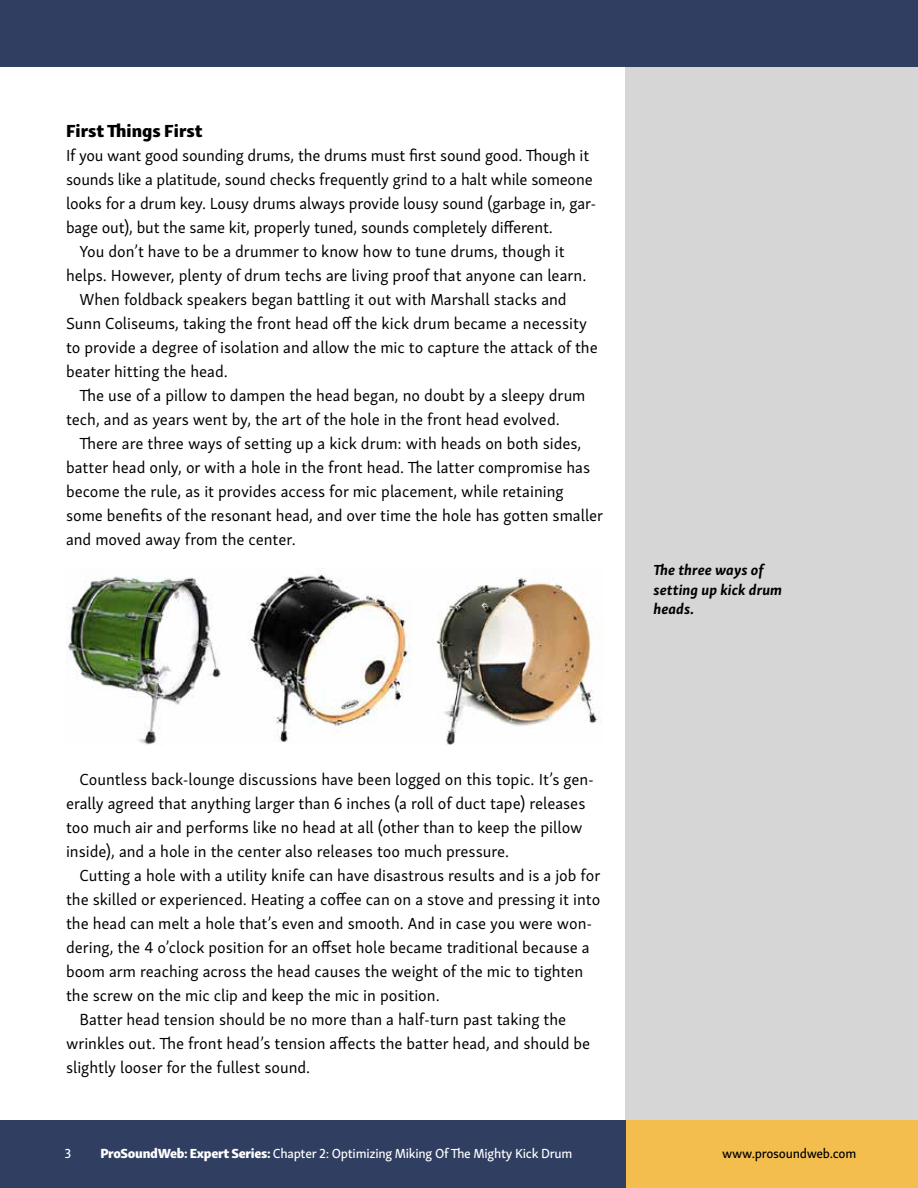
<style>
.page{position:relative;width:918px;height:1188px;background:#fff}
.page>*{position:absolute;margin:0;border:0;box-sizing:border-box;transform-origin:0 0}
.t1{font:18px "Skolar Sans Eb";color:#000}
.t2{font:16.5px/24px "Skolar Sans";color:#000}
.t3{font:italic 700 15px/19.5px "Skolar Sans";letter-spacing:.005em;color:#000}
.t4{font:13.5px "Skolar Sans Me";letter-spacing:-.02em;color:#fff}
.t5{font:13.5px "Skolar Sans Me";letter-spacing:-.02em;color:#000}
.s1{font-family:"Skolar Sans Eb"}
</style>
<div class="page">
<div style="left:626px;top:54px;width:292px;height:1134px;background:#d7d6d6"></div>
<div style="left:0;top:0;width:918px;height:68px;background:#303f61"></div>
<div style="left:0;top:1120px;width:627px;height:68px;background:#303f61"></div>
<div style="left:626px;top:1120px;width:292px;height:68px;background:#f3be4d"></div>
<img style="left:66px;top:570px;width:536px;height:175px">
<p class="t1" style="left:66px;top:115px;width:138px">First Things First</p>
<p class="t2" style="left:66px;top:142px;width:525px">If you want good sounding drums, the drums must first sound good. Though it</p>
<p class="t2" style="left:66px;top:166px;width:528px">sounds like a platitude, sound checks frequently grind to a halt while someone</p>
<p class="t2" style="left:66px;top:190px;width:532px">looks for a drum key. Lousy drums always provide lousy sound (garbage in, gar-</p>
<p class="t2" style="left:66px;top:214px;width:488px">bage out), but the same kit, properly tuned, sounds completely different.</p>
<p class="t2" style="left:79px;top:238px;width:487px">You don’t have to be a drummer to know how to tune drums, though it</p>
<p class="t2" style="left:66px;top:262px;width:522px">helps. However, plenty of drum techs are living proof that anyone can learn.</p>
<p class="t2" style="left:79px;top:286px;width:489px">When foldback speakers began battling it out with Marshall stacks and</p>
<p class="t2" style="left:66px;top:310px;width:522px">Sunn Coliseums, taking the front head off the kick drum became a necessity</p>
<p class="t2" style="left:66px;top:334px;width:533px">to provide a degree of isolation and allow the mic to capture the attack of the</p>
<p class="t2" style="left:66px;top:358px;width:163px">beater hitting the head.</p>
<p class="t2" style="left:79px;top:382px;width:508px">The use of a pillow to dampen the head began, no doubt by a sleepy drum</p>
<p class="t2" style="left:66px;top:406px;width:495px">tech, and as years went by, the art of the hole in the front head evolved.</p>
<p class="t2" style="left:79px;top:430px;width:503px">There are three ways of setting up a kick drum: with heads on both sides,</p>
<p class="t2" style="left:66px;top:454px;width:526px">batter head only, or with a hole in the front head. The latter compromise has</p>
<p class="t2" style="left:66px;top:478px;width:499px">become the rule, as it provides access for mic placement, while retaining</p>
<p class="t2" style="left:66px;top:502px;width:539px">some benefits of the resonant head, and over time the hole has gotten smaller</p>
<p class="t2" style="left:66px;top:526px;width:231px">and moved away from the center.</p>
<p class="t3" style="left:653px;top:559px;width:130px">The three ways of setting up kick drum heads.</p>
<p class="t2" style="left:66px;top:766px;width:530px;text-indent:13px">Countless back-lounge discussions have been logged on this topic. It’s gen&shy;erally agreed that anything larger than 6 inches (a roll of duct tape) releases too much air and performs like no head at all (other than to keep the pillow inside), and a hole in the center also releases too much pressure.</p>
<p class="t2" style="left:79px;top:862px;width:522px">Cutting a hole with a utility knife can have disastrous results and is a job for</p>
<p class="t2" style="left:66px;top:886px;width:536px">the skilled or experienced. Heating a coffee can on a stove and pressing it into</p>
<p class="t2" style="left:66px;top:910px;width:528px">the head can melt a hole that’s even and smooth. And in case you were won-</p>
<p class="t2" style="left:66px;top:934px;width:525px">dering, the 4 o’clock position for an offset hole became traditional because a</p>
<p class="t2" style="left:66px;top:958px;width:519px">boom arm reaching across the head causes the weight of the mic to tighten</p>
<p class="t2" style="left:66px;top:982px;width:375px">the screw on the mic clip and keep the mic in position.</p>
<p class="t2" style="left:79px;top:1006px;width:488px">Batter head tension should be no more than a half-turn past taking the</p>
<p class="t2" style="left:66px;top:1030px;width:526px">wrinkles out. The front head’s tension affects the batter head, and should be</p>
<p class="t2" style="left:66px;top:1054px;width:246px">slightly looser for the fullest sound.</p>
<p class="t4" style="left:64px;top:1143px;width:8px">3</p>
<p class="t4" style="left:100px;top:1143px;width:474px"><span class="s1">ProSoundWeb: Expert Series:</span> Chapter 2: Optimizing Miking Of The Mighty Kick Drum</p>
<p class="t5" style="left:722px;top:1143px;width:136px">www.prosoundweb.com</p>
</div>
